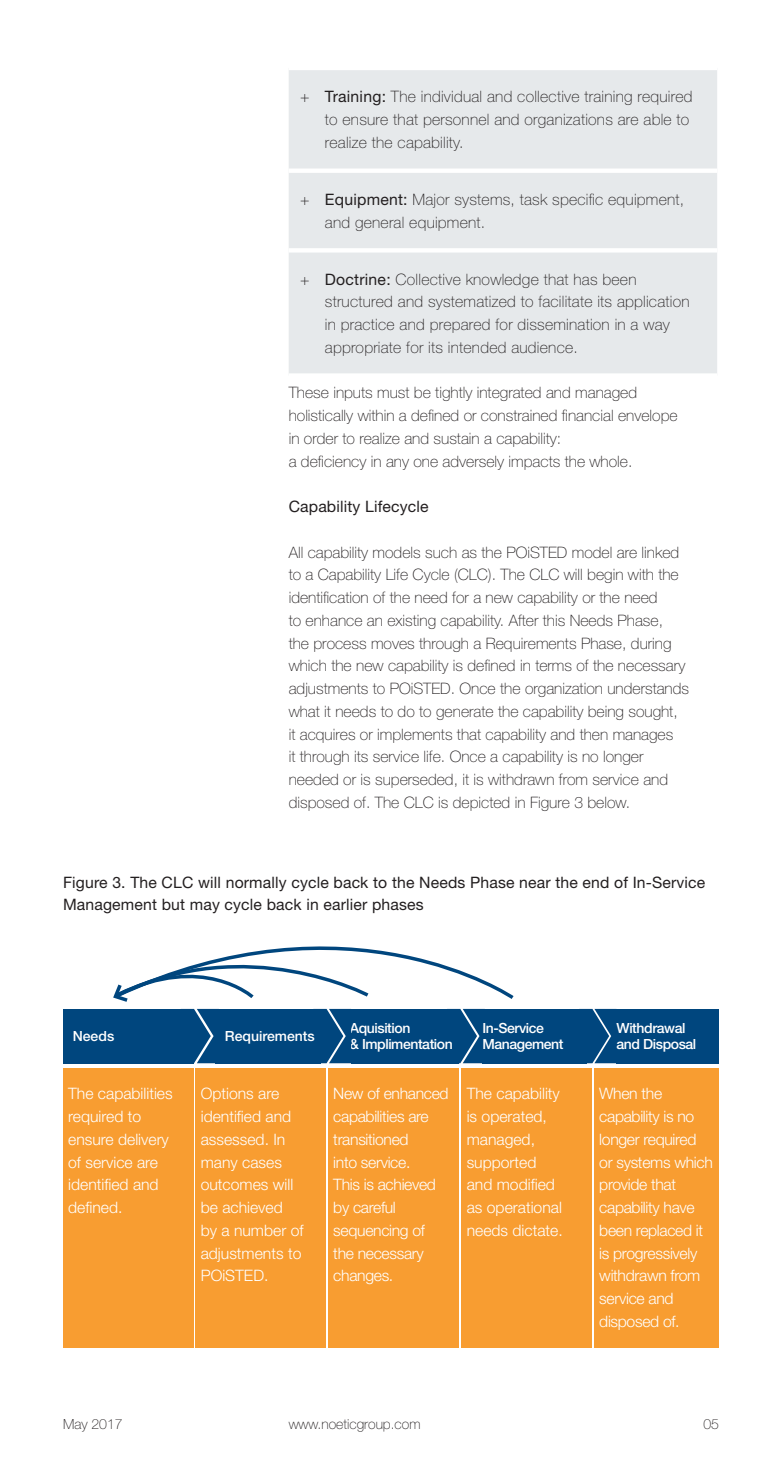
<style>
.page{position:relative;width:782px;height:1474px;background:#fff}
.page>*{position:absolute;margin:0;border:0;box-sizing:border-box;transform-origin:0 0}
.Body{font:100 15.75px/22.8px "Helvetica Neue LT Std";color:#231f20}
.Footnote{font:300 15.75px/22.8px "Helvetica Neue LT Std";color:#fff}
.Footnote-2{font:300 15.75px/22.8px "Helvetica Neue LT Std";letter-spacing:-.02em;color:#fff}
.Heading_B{font:15.75px/22.8px "Helvetica Neue LT Std";letter-spacing:.01em;color:#231f20}
.Body-2{font:15.75px "Helvetica Neue LT Std";letter-spacing:.01em;color:#231f20}
.Body-3{font:500 14px/15.8px "Helvetica Neue LT Std";letter-spacing:-.03em;color:#fff}
.t1{font:100 14px "Helvetica Neue LT Std";color:#231f20}
.Body-4{font:500 14px "Helvetica Neue LT Std";color:#fff}
.s1{font-weight:400}
</style>
<div class="page">
<div style="left:289px;top:70px;width:428px;height:303px;background:#e6e9eb"></div>
<div style="left:288px;top:168px;width:429px;height:5px;background:#fff"></div>
<hr style="left:288px;top:248px;width:429px;height:4px;background:#fff">
<div style="left:63px;top:1068px;width:130px;height:279px;background:#f89d31"></div>
<div style="left:196px;top:1068px;width:130px;height:279px;background:#f89d31"></div>
<div style="left:461px;top:1068px;width:130px;height:279px;background:#f89d31"></div>
<div style="left:328px;top:1068px;width:130px;height:279px;background:#f89d31"></div>
<div style="left:594px;top:1068px;width:124px;height:279px;background:#f89d31"></div>
<div style="left:63px;top:1008px;width:130px;height:55px;background:#00467e"></div>
<div style="left:351px;top:1008px;width:107px;height:55px;background:#00467e"></div>
<div style="left:482px;top:1008px;width:104px;height:55px;background:#00467e"></div>
<div style="left:616px;top:1008px;width:102px;height:55px;background:#00467e"></div>
<svg style="left:447px;top:1008px;width:37px;height:55px"></svg>
<svg style="left:579px;top:1008px;width:37px;height:55px"></svg>
<svg style="left:371px;top:949px;width:143px;height:50px"></svg>
<svg style="left:111px;top:946px;width:260px;height:117px"></svg>
<p class="Body" style="left:325px;top:85px;width:369px;text-indent:-25px">+ <span class="s1">Training:</span> The individual and collective training required to ensure that personnel and organizations are able to realize the capability.</p>
<p class="Body" style="left:325px;top:188px;width:361px;text-indent:-25px">+ <span class="s1">Equipment:</span> Major systems, task specific equipment, and general equipment.</p>
<p class="Body" style="left:325px;top:267px;width:366px;text-indent:-25px">+ <span class="s1">Doctrine:</span> Collective knowledge that has been structured and systematized to facilitate its application in practice and prepared for dissemination in a way appropriate for its intended audience.</p>
<p class="Body" style="left:288px;top:381px;width:390px">These inputs must be tightly integrated and managed holistically within a defined or constrained financial envelope in order to realize and sustain a capability:<br>a deficiency in any one adversely impacts the whole.</p>
<p class="Body-2" style="left:288px;top:497px;width:141px">Capability Lifecycle</p>
<p class="Body" style="left:288px;top:540px;width:402px">All capability models such as the POiSTED model are linked to a Capability Life Cycle (CLC). The CLC will begin with the identification of the need for a new capability or the need<br>to enhance an existing capability. After this Needs Phase,<br>the process moves through a Requirements Phase, during which the new capability is defined in terms of the necessary adjustments to POiSTED. Once the organization understands what it needs to do to generate the capability being sought,<br>it acquires or implements that capability and then manages<br>it through its service life. Once a capability is no longer needed or is superseded, it is withdrawn from service and disposed of. The CLC is depicted in Figure 3 below.</p>
<p class="Heading_B" style="left:63px;top:870px;width:643px">Figure 3. The CLC will normally cycle back to the Needs Phase near the end of In-Service<br>Management but may cycle back in earlier phases</p>
<p class="Body-3" style="left:73px;top:1028px;width:43px">Needs</p>
<p class="Body-4" style="left:225px;top:1027px;width:91px">Requirements</p>
<p class="Body-3" style="left:350px;top:1020px;width:104px">Aquisition<br>&amp; Implimentation</p>
<p class="Body-3" style="left:482px;top:1020px;width:83px">In-Service<br>Management</p>
<p class="Body-3" style="left:616px;top:1020px;width:81px">Withdrawal and Disposal</p>
<p class="Footnote" style="left:68px;top:1081px;width:106px">The capabilities required to ensure delivery of service are identified and defined.</p>
<p class="Footnote" style="left:201px;top:1081px;width:104px">Options are identified and assessed. In many cases outcomes will be achieved<br>by a number of adjustments to<br>POiSTED.</p>
<p class="Footnote" style="left:466px;top:1081px;width:97px">The capability is operated, managed, supported and modified as operational needs dictate.</p>
<p class="Footnote-2" style="left:333px;top:1081px;width:117px">New of enhanced capabilities are transitioned<br>into service.<br>This is achieved by careful sequencing of the necessary changes.</p>
<p class="Footnote-2" style="left:599px;top:1081px;width:115px">When the capability is no longer required or systems which provide that capability have been replaced it is progressively withdrawn from service and disposed of.</p>
<p class="t1" style="left:63px;top:1415px;width:61px">May 2017</p>
<p class="t1" style="left:288px;top:1415px;width:133px">www.noeticgroup.com</p>
<p class="t1" style="left:703px;top:1415px;width:17px">05</p>
</div>
